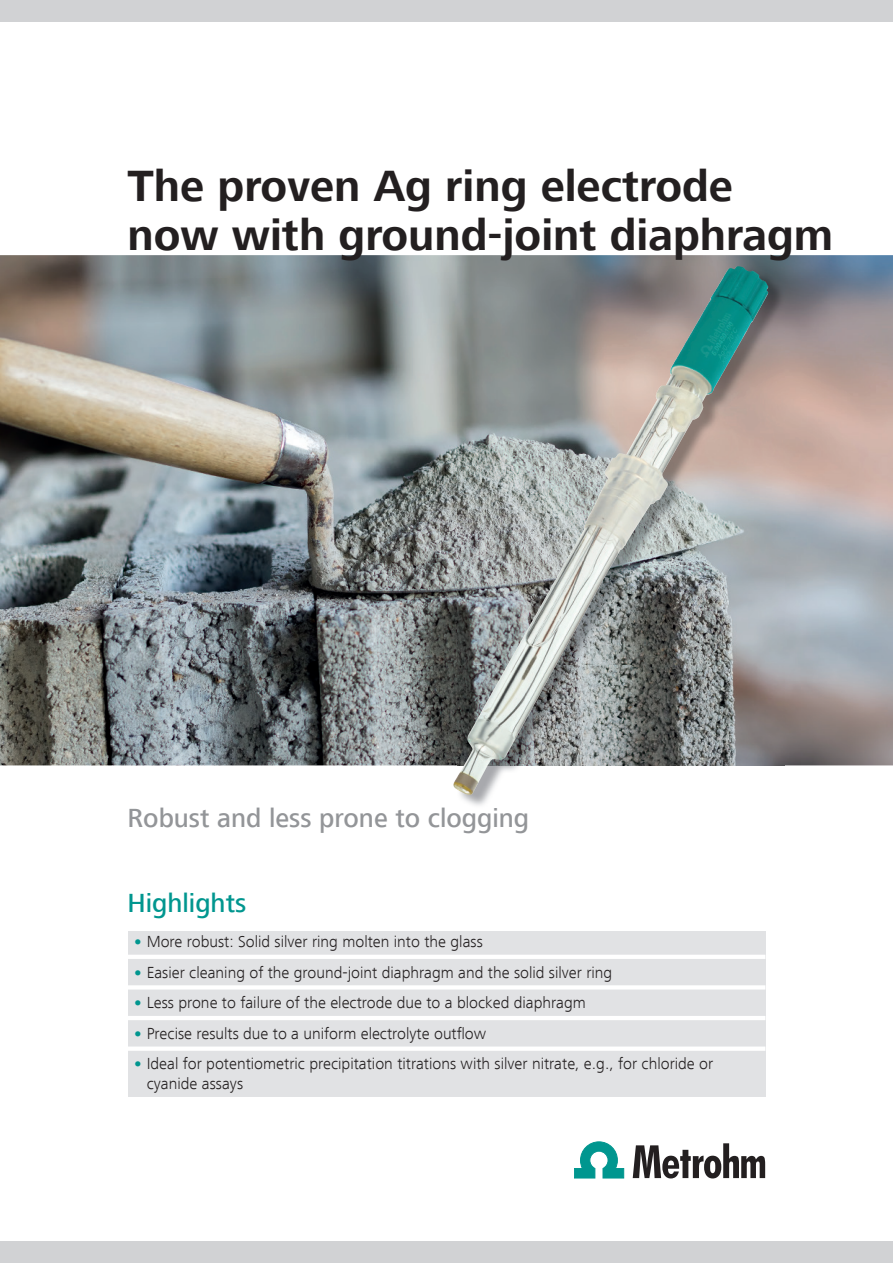
<style>
.page{position:relative;width:893px;height:1263px;background:#fff}
.page>*{position:absolute;margin:0;border:0;box-sizing:border-box;transform-origin:0 0}
.t1{font:700 45px/48.8px "Frutiger Next LT";color:#231f20}
.t2{font:500 27px "Frutiger Next LT";color:#939598}
.t3{font:500 27px "Frutiger Next LT";color:#00968f}
.t4{font:300 16.5px/20.2px "Frutiger Next LT";color:#231f20}
.s1{font-weight:800;color:#00968f}
</style>
<div class="page">
<div style="left:0;top:0;width:893px;height:21px;background:#d1d2d4"></div>
<div style="left:0;top:1242px;width:893px;height:21px;background:#d1d2d4"></div>
<svg style="left:574px;top:1142px;width:50px;height:36px"></svg>
<svg style="left:633px;top:1143px;width:132px;height:35px"></svg>
<img style="left:0;top:255px;width:893px;height:510px">
<img style="left:462px;top:267px;width:323px;height:539px">
<img style="left:451px;top:266px;width:318px;height:532px">
<div style="left:128px;top:931px;width:637px;height:166px;background:#e1e2e4"></div>
<hr style="left:128px;top:985px;width:637px;height:4px;background:#fff">
<hr style="left:128px;top:955px;width:637px;height:4px;background:#fff">
<div style="left:128px;top:1046px;width:637px;height:5px;background:#fff"></div>
<hr style="left:128px;top:1016px;width:637px;height:4px;background:#fff">
<h1 class="t1" style="left:128px;top:162px;width:707px">The proven Ag ring electrode now with ground-joint diaphragm</h1>
<h2 class="t2" style="left:128px;top:803px;width:403px">Robust and less prone to clogging</h2>
<h2 class="t3" style="left:128px;top:888px;width:120px">Highlights</h2>
<p class="t4" style="left:133px;top:932px;width:352px"><span class="s1">•</span> More robust: Solid silver ring molten into the glass</p>
<p class="t4" style="left:133px;top:962px;width:481px"><span class="s1">•</span> Easier cleaning of the ground-joint diaphragm and the solid silver ring</p>
<p class="t4" style="left:133px;top:993px;width:455px"><span class="s1">•</span> Less prone to failure of the electrode due to a blocked diaphragm</p>
<p class="t4" style="left:133px;top:1023px;width:355px"><span class="s1">•</span> Precise results due to a uniform electrolyte outflow</p>
<p class="t4" style="left:147px;top:1053px;width:568px;text-indent:-14px"><span class="s1">•</span> Ideal for potentiometric precipitation titrations with silver nitrate, e.g., for chloride or cyanide assays</p>
</div>
